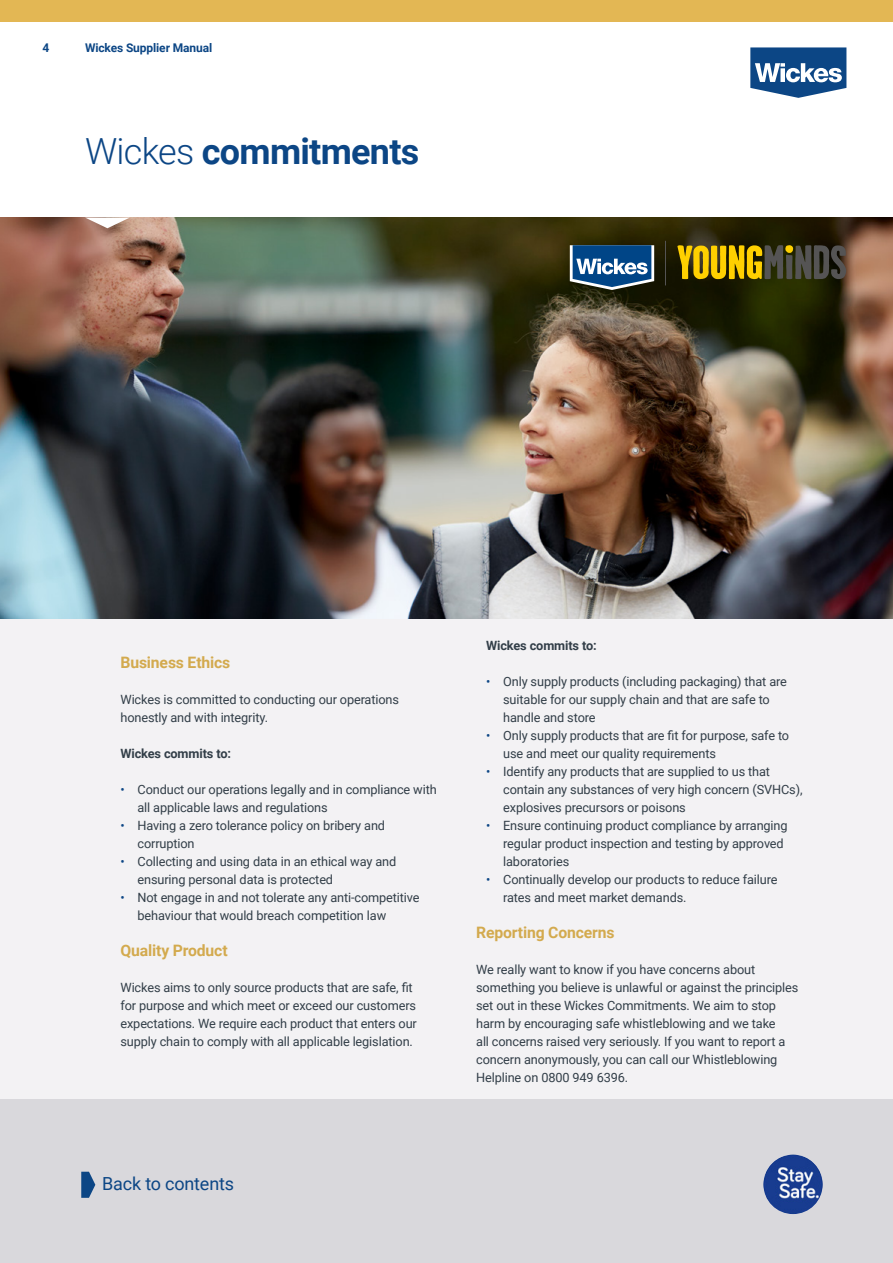
<style>
.page{position:relative;width:893px;height:1263px;background:#fff}
.page>*{position:absolute;margin:0;border:0;box-sizing:border-box;transform-origin:0 0}
.t1{font:700 36px "Roboto";letter-spacing:-.02em;color:#0c4685}
.t2{font:18px "Roboto";letter-spacing:-.01em;color:#0c4685}
.t3{font:700 15.75px "Roboto";letter-spacing:-.01em;color:#d3aa4e}
.t4{font:12.75px/18px "Roboto";letter-spacing:-.01em;color:#323e48}
.t5{font:700 12.75px "Roboto";letter-spacing:-.01em;color:#323e48}
.t6{font:700 12px "Roboto";letter-spacing:-.01em;color:#0c4685}
.s1{font-weight:300}
.s2{color:#0c4685}
</style>
<div class="page">
<div style="left:0;top:218px;width:893px;height:882px;background:#f3f2f4"></div>
<img style="left:0;top:218px;width:893px;height:401px">
<svg style="left:677px;top:245px;width:169px;height:34px;background:#7c6b1c"></svg>
<hr style="left:665px;top:241px;width:1px;height:44px;background:#555454">
<svg style="left:570px;top:245px;width:84px;height:45px"></svg>
<svg style="left:85px;top:218px;width:45px;height:10px"></svg>
<div style="left:0;top:0;width:893px;height:21px;background:#e3b754"></div>
<div style="left:0;top:1100px;width:893px;height:163px;background:#d9d8dc"></div>
<img style="left:763px;top:1154px;width:60px;height:60px;border-radius:30px">
<svg style="left:81px;top:1172px;width:14px;height:26px"></svg>
<svg style="left:750px;top:47px;width:97px;height:51px"></svg>
<p class="t6" style="left:43px;top:39px;width:8px">4</p>
<p class="t6" style="left:85px;top:39px;width:129px">Wickes Supplier Manual</p>
<h1 class="t1" style="left:85px;top:126px;width:336px"><span class="s1">Wickes</span> commitments</h1>
<p class="t3" style="left:120px;top:651px;width:111px">Business Ethics</p>
<p class="t4" style="left:120px;top:690px;width:280px">Wickes is committed to conducting our operations honestly and with integrity.</p>
<p class="t5" style="left:120px;top:744px;width:112px">Wickes commits to:</p>
<p class="t4" style="left:137px;top:780px;width:301px;text-indent:-17px"><span class="s2">•</span> Conduct our operations legally and in compliance with all applicable laws and regulations</p>
<p class="t4" style="left:137px;top:816px;width:249px;text-indent:-17px"><span class="s2">•</span> Having a zero tolerance policy on bribery and corruption</p>
<p class="t4" style="left:137px;top:852px;width:260px;text-indent:-17px"><span class="s2">•</span> Collecting and using data in an ethical way and ensuring personal data is protected</p>
<p class="t4" style="left:137px;top:888px;width:284px;text-indent:-17px"><span class="s2">•</span> Not engage in and not tolerate any anti-competitive behaviour that would breach competition law</p>
<p class="t3" style="left:120px;top:939px;width:109px">Quality Product</p>
<p class="t4" style="left:120px;top:978px;width:298px">Wickes aims to only source products that are safe, fit for purpose and which meet or exceed our customers expectations. We require each product that enters our supply chain to comply with all applicable legislation.</p>
<h2 class="t2" style="left:102px;top:1171px;width:133px">Back to contents</h2>
<p class="t5" style="left:486px;top:636px;width:112px">Wickes commits to:</p>
<p class="t4" style="left:503px;top:672px;width:285px;text-indent:-17px"><span class="s2">•</span> Only supply products (including packaging) that are suitable for our supply chain and that are safe to handle and store</p>
<p class="t4" style="left:503px;top:726px;width:288px;text-indent:-17px"><span class="s2">•</span> Only supply products that are fit for purpose, safe to use and meet our quality requirements</p>
<p class="t4" style="left:503px;top:762px;width:301px;text-indent:-17px"><span class="s2">•</span> Identify any products that are supplied to us that contain any substances of very high concern (SVHCs), explosives precursors or poisons</p>
<p class="t4" style="left:503px;top:816px;width:286px;text-indent:-17px"><span class="s2">•</span> Ensure continuing product compliance by arranging regular product inspection and testing by approved laboratories</p>
<p class="t4" style="left:503px;top:870px;width:276px;text-indent:-17px"><span class="s2">•</span> Continually develop our products to reduce failure rates and meet market demands.</p>
<p class="t3" style="left:476px;top:921px;width:140px">Reporting Concerns</p>
<p class="t4" style="left:476px;top:960px;width:324px">We really want to know if you have concerns about something you believe is unlawful or against the principles set out in these Wickes Commitments. We aim to stop harm by encouraging safe whistleblowing and we take<br>all concerns raised very seriously. If you want to report a concern anonymously, you can call our Whistleblowing Helpline on 0800 949 6396.</p>
</div>
